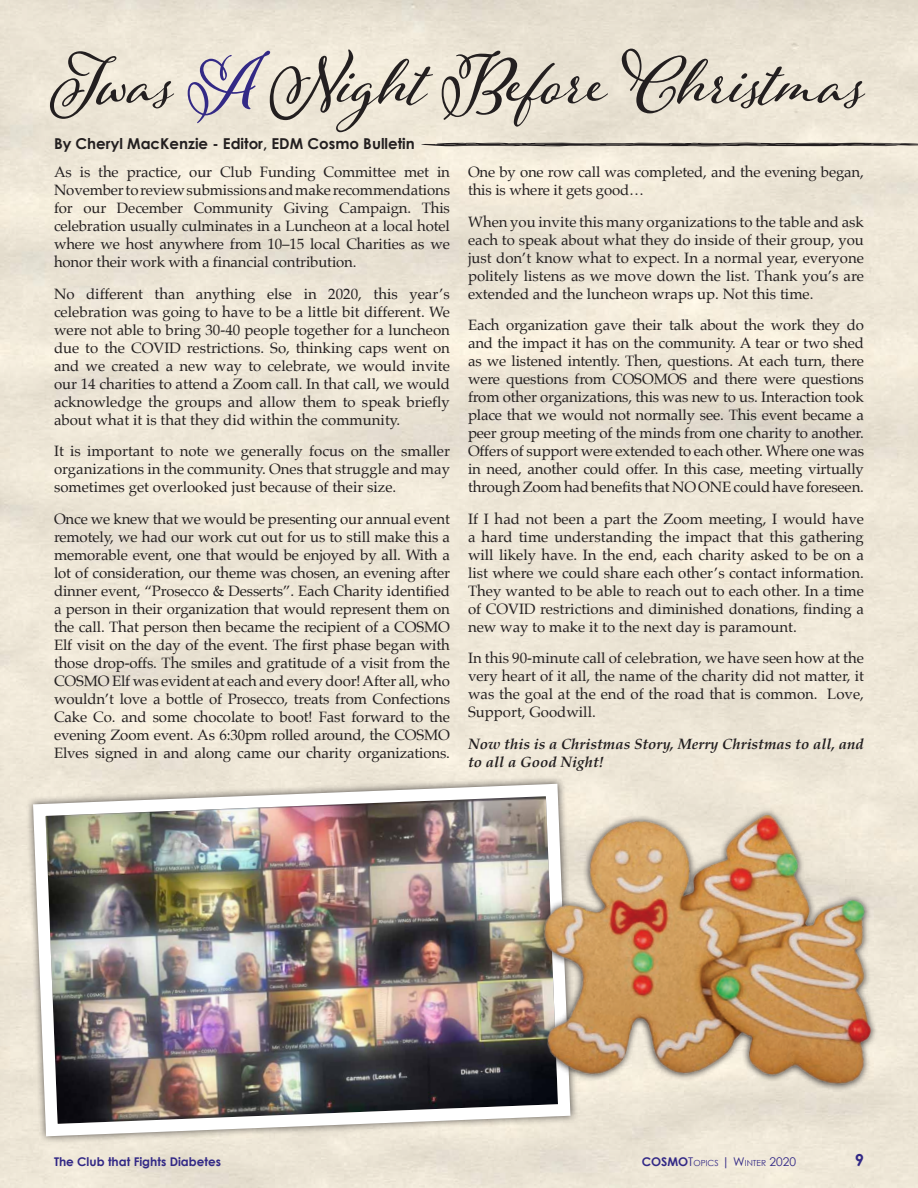
<style>
.page{position:relative;width:918px;height:1188px;background:#fff}
.page>*{position:absolute;margin:0;border:0;box-sizing:border-box;transform-origin:0 0}
.t1{font:700 85.8px "Adorn S Pomander";color:#231f20}
.t2{font:700 16.5px "Century Gothic";color:#332986}
.t3{font:15px/18px "Palatino";color:#231f20;text-align:justify}
.t4{font:italic 700 15px/18px "Palatino";color:#231f20}
.t5{font:700 15px "Century Gothic";color:#231f20}
.t6{font:700 12px "Century Gothic";color:#332986}
.t7{font:8.4px "Century Gothic";color:#332986}
.s1{color:#332986}
.s2{font-weight:700;font-size:12px}
.s3{font-size:12px}
</style>
<div class="page">
<hr style="left:0;top:0;width:1px;height:126px;background:#deb308">
<img style="left:27px;top:778px;width:550px;height:365px">
<img style="left:471px;top:759px;width:447px;height:377px">
<svg style="left:419px;top:142px;width:499px;height:5px;background:#847f78"></svg>
<p class="t1" style="left:54px;top:21px;width:811px">Twas <span class="s1">A</span> Night Before Christmas</p>
<p class="t3" style="left:54px;top:163px;width:398px">As is the practice, our Club Funding Committee met in November to review submissions and make recommendations for our December Community Giving Campaign. This celebration usually culminates in a Luncheon at a local hotel where we host anywhere from 10–15 local Charities as we honor their work with a financial contribution.</p>
<p class="t3" style="left:54px;top:284px;width:398px">No different than anything else in 2020, this year’s celebration was going to have to be a little bit different. We were not able to bring 30-40 people together for a luncheon due to the COVID restrictions. So, thinking caps went on and we created a new way to celebrate, we would invite our 14 charities to attend a Zoom call. In that call, we would acknowledge the groups and allow them to speak briefly about what it is that they did within the community.</p>
<p class="t3" style="left:54px;top:442px;width:398px">It is important to note we generally focus on the smaller organizations in the community. Ones that struggle and may sometimes get overlooked just because of their size.</p>
<p class="t3" style="left:54px;top:509px;width:398px">Once we knew that we would be presenting our annual event remotely, we had our work cut out for us to still make this a memorable event, one that would be enjoyed by all. With a lot of consideration, our theme was chosen, an evening after dinner event, “Prosecco &amp; Desserts”. Each Charity identified a person in their organization that would represent them on the call. That person then became the recipient of a COSMO Elf visit on the day of the event. The first phase began with those drop-offs. The smiles and gratitude of a visit from the COSMO Elf was evident at each and every door! After all, who wouldn’t love a bottle of Prosecco, treats from Confections Cake Co. and some chocolate to boot! Fast forward to the evening Zoom event. As 6:30pm rolled around, the COSMO Elves signed in and along came our charity organizations.</p>
<p class="t5" style="left:54px;top:134px;width:362px">By Cheryl MacKenzie - Editor, EDM Cosmo Bulletin</p>
<p class="t3" style="left:468px;top:163px;width:397px">One by one row call was completed, and the evening began, this is where it gets good…</p>
<p class="t3" style="left:468px;top:212px;width:398px">When you invite this many organizations to the table and ask each to speak about what they do inside of their group, you just don’t know what to expect. In a normal year, everyone politely listens as we move down the list. Thank you’s are extended and the luncheon wraps up. Not this time.</p>
<p class="t3" style="left:468px;top:316px;width:398px">Each organization gave their talk about the work they do and the impact it has on the community. A tear or two shed as we listened intently. Then, questions. At each turn, there were questions from COSOMOS and there were questions from other organizations, this was new to us. Interaction took place that we would not normally see. This event became a peer group meeting of the minds from one charity to another.<br>Offers of support were extended to each other. Where one was in need, another could offer. In this case, meeting virtually through Zoom had benefits that NO ONE could have foreseen.</p>
<p class="t3" style="left:468px;top:509px;width:398px">If I had not been a part the Zoom meeting, I would have a hard time understanding the impact that this gathering will likely have. In the end, each charity asked to be on a list where we could share each other’s contact information.<br>They wanted to be able to reach out to each other. In a time of COVID restrictions and diminished donations, finding a new way to make it to the next day is paramount.</p>
<p class="t3" style="left:468px;top:649px;width:398px">In this 90-minute call of celebration, we have seen how at the very heart of it all, the name of the charity did not matter, it was the goal at the end of the road that is common. Love, Support, Goodwill.</p>
<p class="t4" style="left:468px;top:734px;width:397px">Now this is a Christmas Story, Merry Christmas to all, and to all a Good Night!</p>
<p class="t6" style="left:54px;top:1154px;width:169px">The Club that Fights Diabetes</p>
<p class="t7" style="left:642px;top:1158px;width:156px"><span class="s2">COSMO</span><span class="s3">T</span>OPICS <span class="s3">| W</span>INTER <span class="s3">2020</span></p>
<p class="t2" style="left:855px;top:1149px;width:11px">9</p>
</div>
